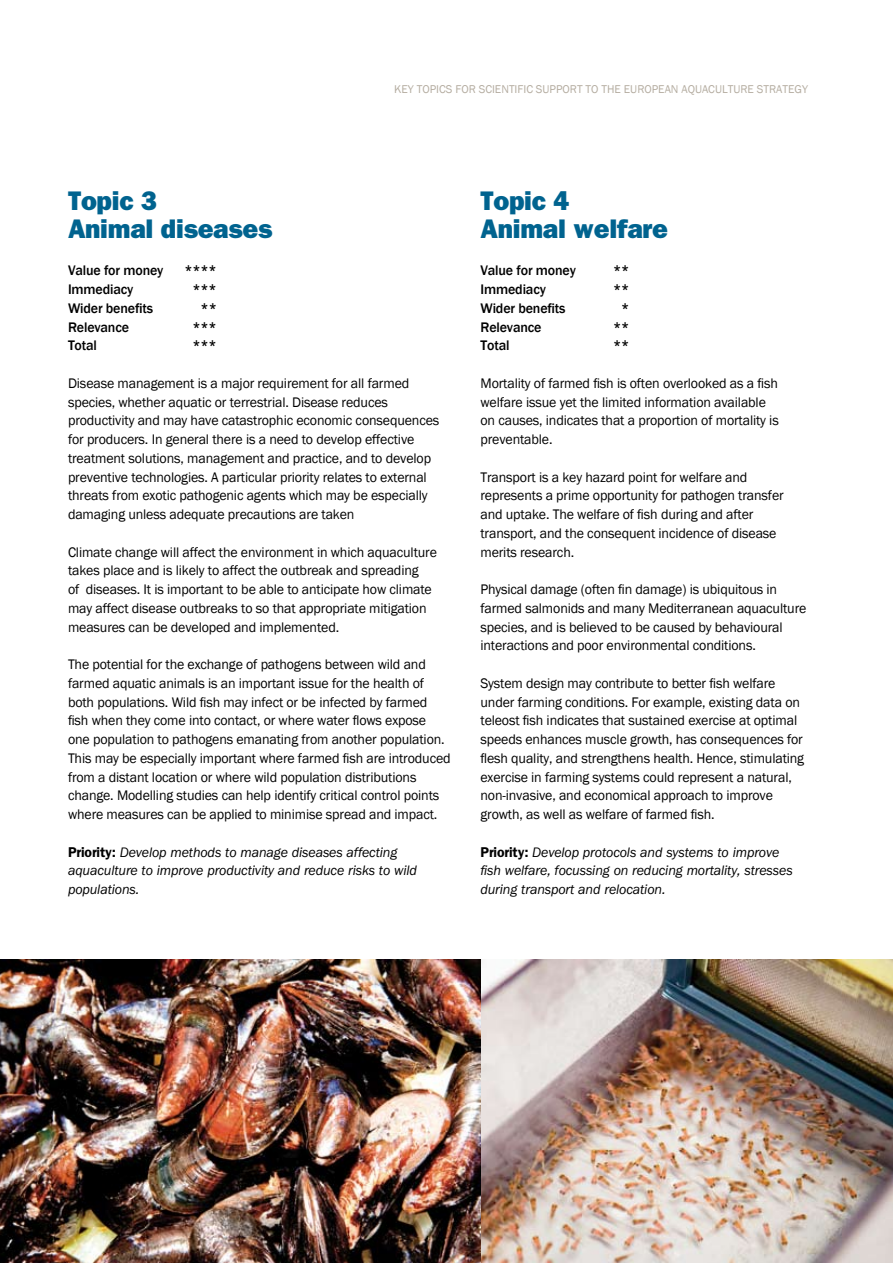
<style>
.page{position:relative;width:893px;height:1263px;background:#fff}
.page>*{position:absolute;margin:0;border:0;box-sizing:border-box;transform-origin:0 0}
.t1{font:800 27px/28.2px "Franklin Gothic";letter-spacing:-.01em;color:#00638f}
.t2{font:14.25px/18.8px "Franklin Gothic";letter-spacing:-.01em;color:#000}
.t3{font:italic 14.25px/18.8px "Franklin Gothic";letter-spacing:-.01em;color:#000}
.t4{font:500 14.25px "Franklin Gothic";letter-spacing:-.01em;color:#000}
.t5{font:11.7px "Franklin Gothic";color:#b5ada1}
.s1{font-weight:600;font-style:normal}
</style>
<div class="page">
<img style="left:480px;top:960px;width:413px;height:303px">
<img style="left:0;top:960px;width:480px;height:303px">
<p class="t5" style="left:394px;top:82px;width:415px">KEY TOPICS FOR SCIENTIFIC SUPPORT TO THE EUROPEAN AQUACULTURE STRATEGY</p>
<h1 class="t1" style="left:68px;top:186px;width:206px">Topic 3<br>Animal diseases</h1>
<p class="t4" style="left:68px;top:262px;width:97px">Value for money</p>
<p class="t4" style="left:185px;top:262px;width:34px">****</p>
<p class="t4" style="left:68px;top:280px;width:67px">Immediacy</p>
<p class="t4" style="left:193px;top:280px;width:26px">***</p>
<p class="t4" style="left:68px;top:299px;width:87px">Wider benefits</p>
<p class="t4" style="left:201px;top:299px;width:18px">**</p>
<p class="t4" style="left:68px;top:318px;width:63px">Relevance</p>
<p class="t4" style="left:193px;top:318px;width:26px">***</p>
<p class="t4" style="left:68px;top:337px;width:31px">Total</p>
<p class="t4" style="left:193px;top:337px;width:26px">***</p>
<p class="t2" style="left:68px;top:374px;width:373px">Disease management is a major requirement for all farmed species, whether aquatic or terrestrial. Disease reduces productivity and may have catastrophic economic consequences for producers. In general there is a need to develop effective treatment solutions, management and practice, and to develop preventive technologies. A particular priority relates to external threats from exotic pathogenic agents which may be especially damaging unless adequate precautions are taken</p>
<p class="t2" style="left:68px;top:543px;width:370px">Climate change will affect the environment in which aquaculture takes place and is likely to affect the outbreak and spreading<br>of diseases. It is important to be able to anticipate how climate may affect disease outbreaks to so that appropriate mitigation measures can be developed and implemented.</p>
<p class="t2" style="left:68px;top:655px;width:384px">The potential for the exchange of pathogens between wild and farmed aquatic animals is an important issue for the health of both populations. Wild fish may infect or be infected by farmed fish when they come into contact, or where water flows expose one population to pathogens emanating from another population.<br>This may be especially important where farmed fish are introduced from a distant location or where wild population distributions change. Modelling studies can help identify critical control points where measures can be applied to minimise spread and impact.</p>
<p class="t3" style="left:68px;top:843px;width:351px"><span class="s1">Priority:</span> Develop methods to manage diseases affecting aquaculture to improve productivity and reduce risks to wild populations.</p>
<h1 class="t1" style="left:480px;top:186px;width:189px">Topic 4<br>Animal welfare</h1>
<p class="t4" style="left:480px;top:262px;width:97px">Value for money</p>
<p class="t4" style="left:613px;top:262px;width:18px">**</p>
<p class="t4" style="left:480px;top:280px;width:67px">Immediacy</p>
<p class="t4" style="left:613px;top:280px;width:18px">**</p>
<p class="t4" style="left:480px;top:299px;width:87px">Wider benefits</p>
<p class="t4" style="left:621px;top:299px;width:10px">*</p>
<p class="t4" style="left:480px;top:318px;width:63px">Relevance</p>
<p class="t4" style="left:613px;top:318px;width:18px">**</p>
<p class="t4" style="left:480px;top:337px;width:31px">Total</p>
<p class="t4" style="left:613px;top:337px;width:18px">**</p>
<p class="t2" style="left:480px;top:374px;width:300px">Mortality of farmed fish is often overlooked as a fish welfare issue yet the limited information available on causes, indicates that a proportion of mortality is preventable.</p>
<p class="t2" style="left:480px;top:468px;width:305px">Transport is a key hazard point for welfare and represents a prime opportunity for pathogen transfer and uptake. The welfare of fish during and after transport, and the consequent incidence of disease merits research.</p>
<p class="t2" style="left:480px;top:580px;width:327px">Physical damage (often fin damage) is ubiquitous in farmed salmonids and many Mediterranean aquaculture species, and is believed to be caused by behavioural interactions and poor environmental conditions.</p>
<p class="t2" style="left:480px;top:674px;width:325px">System design may contribute to better fish welfare under farming conditions. For example, existing data on teleost fish indicates that sustained exercise at optimal speeds enhances muscle growth, has consequences for flesh quality, and strengthens health. Hence, stimulating exercise in farming systems could represent a natural, non-invasive, and economical approach to improve growth, as well as welfare of farmed fish.</p>
<p class="t3" style="left:480px;top:843px;width:314px"><span class="s1">Priority:</span> Develop protocols and systems to improve fish welfare, focussing on reducing mortality, stresses during transport and relocation.</p>
</div>
